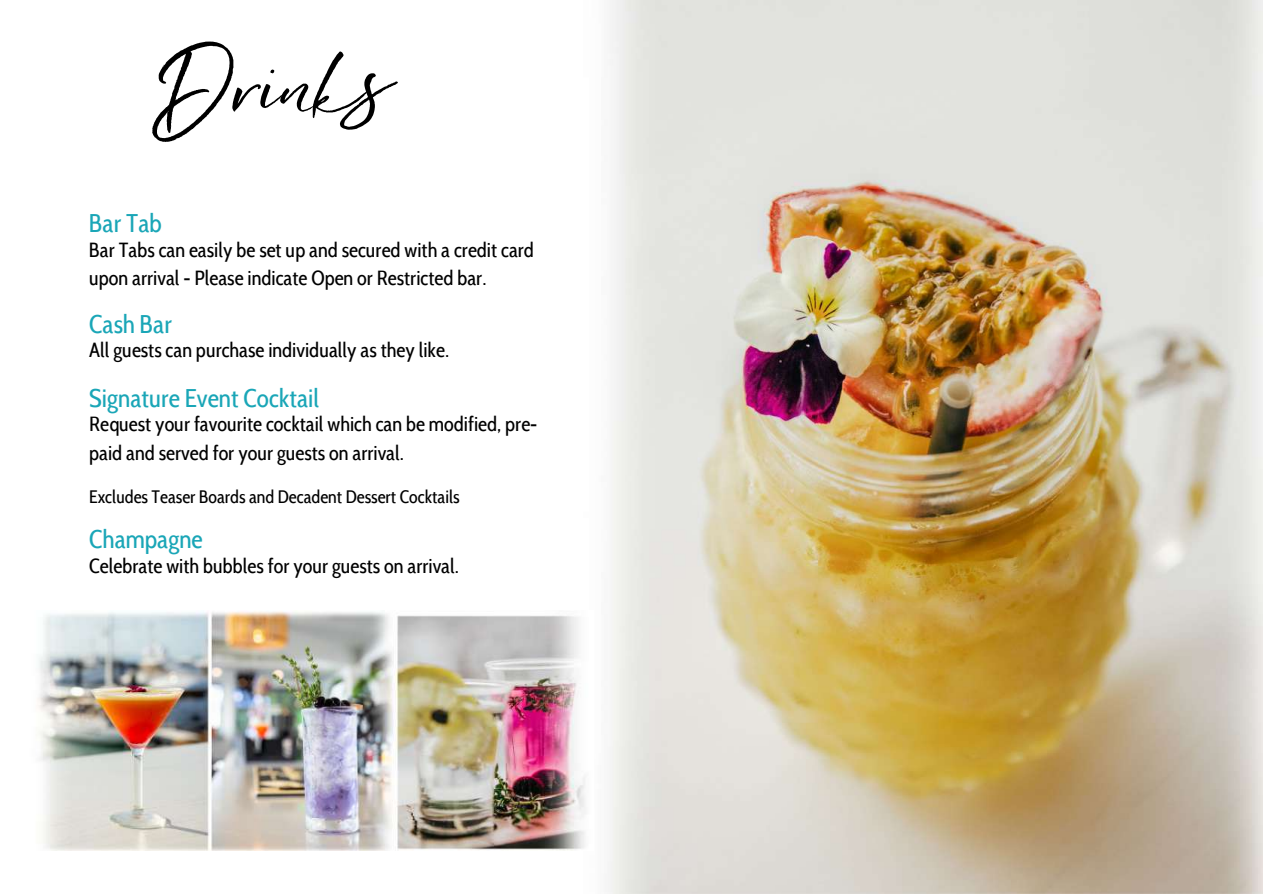
<style>
.page{position:relative;width:1263px;height:894px;background:#fff}
.page>*{position:absolute;margin:0;border:0;box-sizing:border-box;transform-origin:0 0}
.t1{font:72px "Wild Heart";color:#000}
.t2{font:25.5px "Cabin Condensed";color:#1aa6b7}
.t3{font:20.4px/28px "Cabin Condensed";color:#000}
.t4{font:18px "Cabin Condensed";color:#000}
</style>
<div class="page">
<img style="left:608px;top:0;width:655px;height:893px">
<img style="left:37px;top:611px;width:549px;height:239px">
<h1 class="t1" style="left:177px;top:37px;width:216px">Drinks</h1>
<p class="t2" style="left:89px;top:208px;width:74px">Bar Tab</p>
<p class="t3" style="left:89px;top:236px;width:446px">Bar Tabs can easily be set up and secured with a credit card upon arrival - Please indicate Open or Restricted bar.</p>
<p class="t2" style="left:89px;top:308px;width:84px">Cash Bar</p>
<p class="t3" style="left:89px;top:336px;width:361px">All guests can purchase individually as they like.</p>
<p class="t2" style="left:89px;top:382px;width:231px">Signature Event Cocktail</p>
<p class="t3" style="left:89px;top:410px;width:450px">Request your favourite cocktail which can be modified, pre&shy;paid and served for your guests on arrival.</p>
<p class="t4" style="left:89px;top:486px;width:372px">Excludes Teaser Boards and Decadent Dessert Cocktails</p>
<p class="t2" style="left:89px;top:523px;width:115px">Champagne</p>
<p class="t3" style="left:89px;top:551px;width:371px">Celebrate with bubbles for your guests on arrival.</p>
</div>
